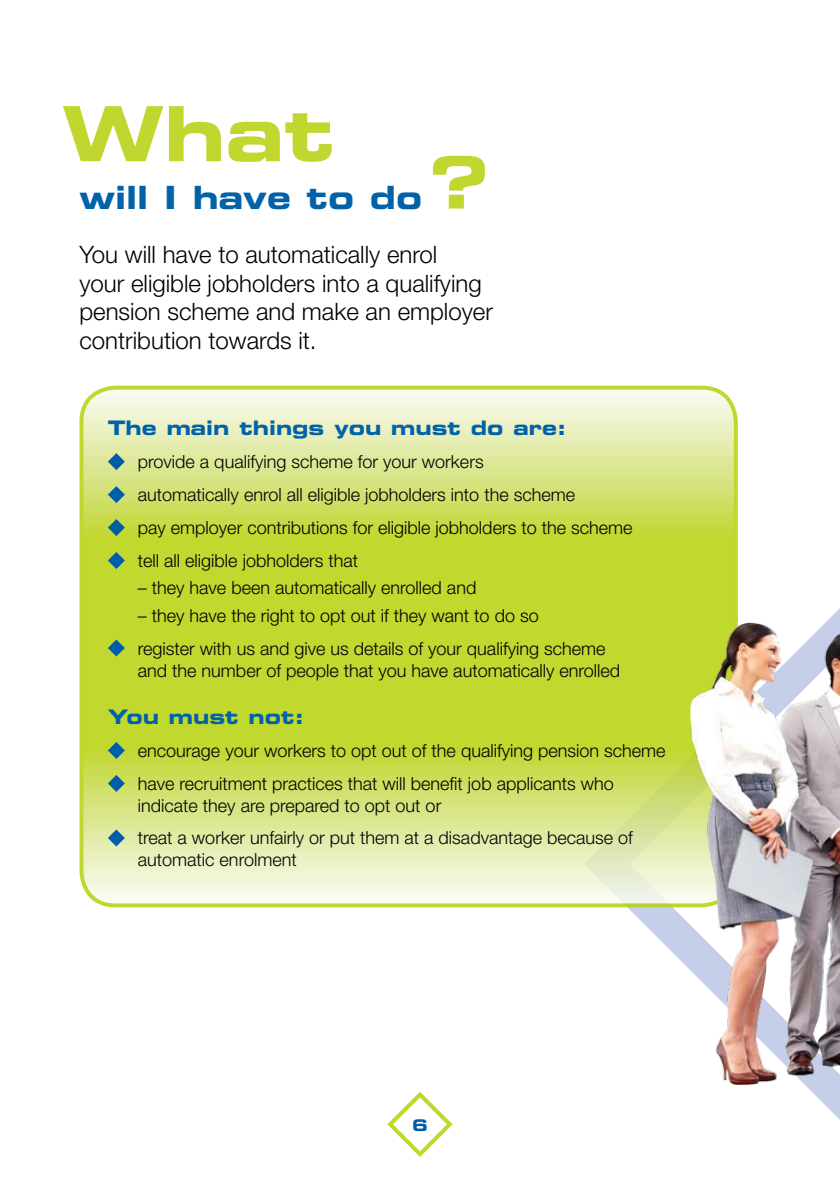
<style>
.page{position:relative;width:840px;height:1191px;background:#fff}
.page>*{position:absolute;margin:0;border:0;box-sizing:border-box;transform-origin:0 0}
.t1{font:76px "Eurostile Bold Extended Two";color:#c1d72f}
.t2{font:72px "Eurostile Bold Extended Two";color:#c1d72f}
.t3{font:32px "Eurostile Bold Extended Two";color:#0162a9}
.t4{font:300 24px/28.8px "Helvetica Neue";color:#000}
.t5{font:20px "Eurostile Bold Extended Two";color:#0162a9}
.t6{font:300 18px/33px "Helvetica Neue";color:#000}
.t7{font:16px "Eurostile Bold Extended Two";color:#005daa}
</style>
<div class="page">
<svg style="left:561px;top:568px;width:278px;height:551px"></svg>
<svg style="left:387px;top:1092px;width:66px;height:65px"></svg>
<svg style="left:81px;top:388px;width:654px;height:517px;background:#d1e16b"></svg>
<div style="left:79px;top:386px;width:658px;height:521px;border:4px solid #c1d72f;border-radius:34px"></div>
<svg style="left:108px;top:453px;width:17px;height:17px"></svg>
<svg style="left:108px;top:486px;width:17px;height:17px"></svg>
<svg style="left:108px;top:519px;width:17px;height:17px"></svg>
<svg style="left:108px;top:552px;width:17px;height:17px"></svg>
<svg style="left:108px;top:639px;width:17px;height:17px"></svg>
<svg style="left:108px;top:742px;width:17px;height:17px"></svg>
<svg style="left:108px;top:775px;width:17px;height:17px"></svg>
<svg style="left:108px;top:829px;width:17px;height:17px"></svg>
<img style="left:690px;top:622px;width:149px;height:462px">
<h1 class="t1" style="left:62px;top:80px;width:274px">What</h1>
<h3 class="t3" style="left:79px;top:174px;width:344px">will I have to do</h3>
<h2 class="t2" style="left:430px;top:132px;width:60px">?</h2>
<h3 class="t4" style="left:79px;top:239px;width:414px">You will have to automatically enrol<br>your eligible jobholders into a qualifying pension scheme and make an employer contribution towards it.</h3>
<p class="t5" style="left:108px;top:414px;width:460px">The main things you must do are:</p>
<p class="t6" style="left:138px;top:445px;width:496px">provide a qualifying scheme for your workers<br>automatically enrol all eligible jobholders into the scheme<br>pay employer contributions for eligible jobholders to the scheme tell all eligible jobholders that</p>
<p class="t6" style="left:138px;top:571px;width:340px">– they have been automatically enrolled and</p>
<p class="t6" style="left:138px;top:598px;width:469px">– they have the right to opt out if they want to do so<br>register with us and give us details of your qualifying scheme</p>
<p class="t6" style="left:138px;top:654px;width:483px">and the number of people that you have automatically enrolled</p>
<p class="t5" style="left:108px;top:703px;width:198px">You must not:</p>
<p class="t6" style="left:138px;top:733px;width:529px">encourage your workers to opt out of the qualifying pension scheme have recruitment practices that will benefit job applicants who</p>
<p class="t6" style="left:138px;top:788px;width:496px">indicate they are prepared to opt out or<br>treat a worker unfairly or put them at a disadvantage because of</p>
<p class="t6" style="left:138px;top:842px;width:160px">automatic enrolment</p>
<p class="t7" style="left:412px;top:1113px;width:17px">6</p>
</div>
